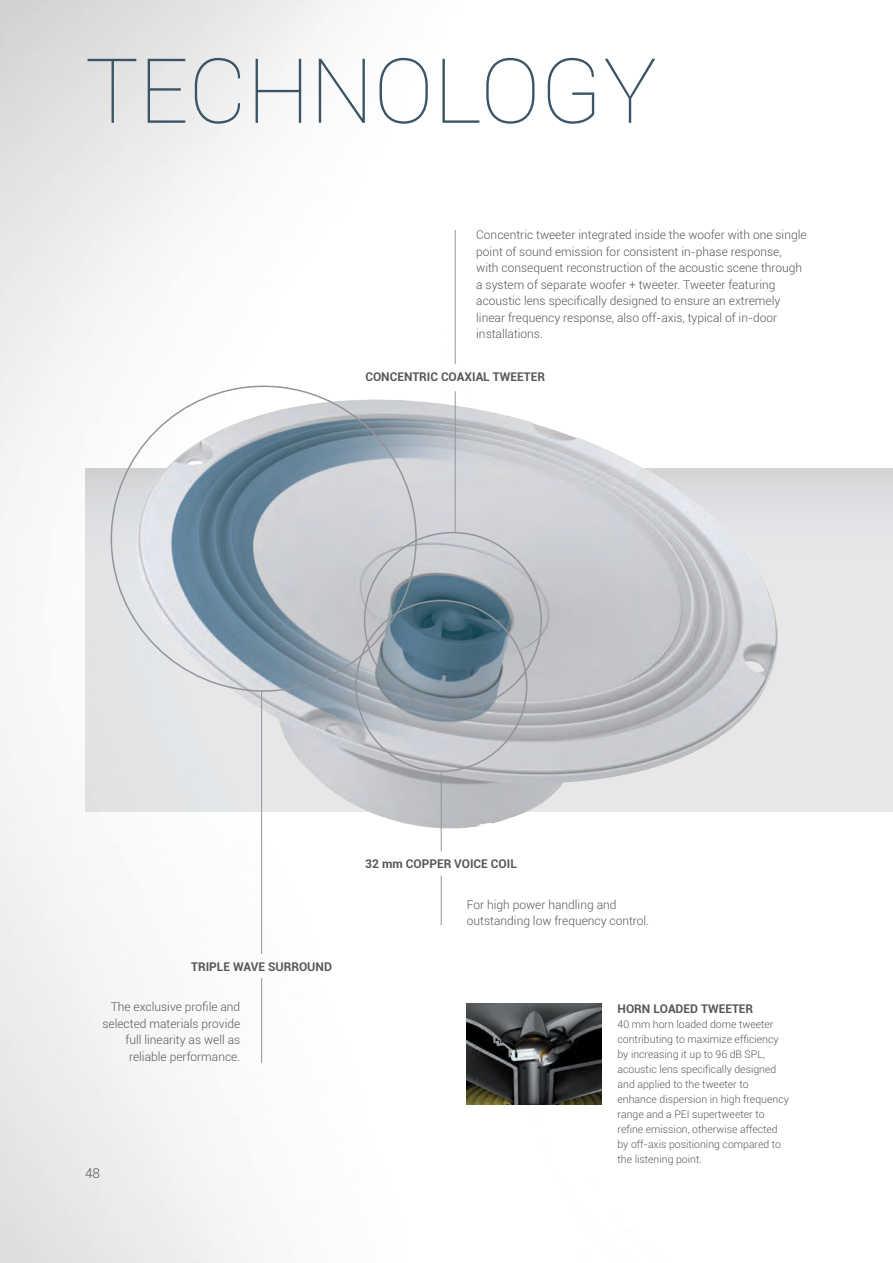
<style>
.page{position:relative;width:893px;height:1263px;background:#fff}
.page>*{position:absolute;margin:0;border:0;box-sizing:border-box;transform-origin:0 0}
.t1{font:100 90px "Roboto";color:#3b5566}
.t2{font:300 13.5px "Roboto";color:#57585a}
.t3{font:300 12px/16.5px "Roboto";color:#57585a}
.t4{font:700 12px "Roboto";color:#57585a}
.t5{font:300 10.5px/15px "Roboto";color:#57585a}
</style>
<div class="page">
<img style="left:0;top:0;width:642px;height:1263px">
<svg style="left:85px;top:586px;width:808px;height:226px"></svg>
<svg style="left:85px;top:468px;width:808px;height:118px"></svg>
<img style="left:149px;top:400px;width:217px;height:91px">
<hr style="left:261px;top:978px;width:1px;height:85px;background:#939598">
<hr style="left:455px;top:391px;width:1px;height:142px;background:#939598">
<hr style="left:261px;top:691px;width:1px;height:263px;background:#939598">
<hr style="left:455px;top:230px;width:1px;height:134px;background:#939598">
<hr style="left:441px;top:875px;width:1px;height:50px;background:#939598">
<hr style="left:441px;top:772px;width:1px;height:79px;background:#939598">
<img style="left:467px;top:1003px;width:134px;height:101px">
<p class="t1" style="left:85px;top:28px;width:573px">TECHNOLOGY</p>
<p class="t3" style="left:476px;top:226px;width:332px">Concentric tweeter integrated inside the woofer with one single point of sound emission for consistent in-phase response, with consequent reconstruction of the acoustic scene through a system of separate woofer + tweeter. Tweeter featuring acoustic lens specifically designed to ensure an extremely linear frequency response, also off-axis, typical of in-door installations.</p>
<p class="t4" style="left:365px;top:368px;width:181px">CONCENTRIC COAXIAL TWEETER</p>
<p class="t4" style="left:365px;top:855px;width:153px">32 mm COPPER VOICE COIL</p>
<p class="t4" style="left:191px;top:958px;width:142px">TRIPLE WAVE SURROUND</p>
<p class="t3" style="left:102px;top:998px;width:139px;text-align:right">The exclusive profile and selected materials provide full linearity as well as reliable performance.</p>
<p class="t2" style="left:85px;top:1163px;width:16px">48</p>
<p class="t3" style="left:467px;top:896px;width:184px">For high power handling and outstanding low frequency control.</p>
<p class="t4" style="left:617px;top:1000px;width:137px">HORN LOADED TWEETER</p>
<p class="t5" style="left:617px;top:1016px;width:173px">40 mm horn loaded dome tweeter contributing to maximize efficiency by increasing it up to 96 dB SPL, acoustic lens specifically designed and applied to the tweeter to enhance dispersion in high frequency range and a PEI supertweeter to refine emission, otherwise affected by off-axis positioning compared to the listening point.</p>
</div>
